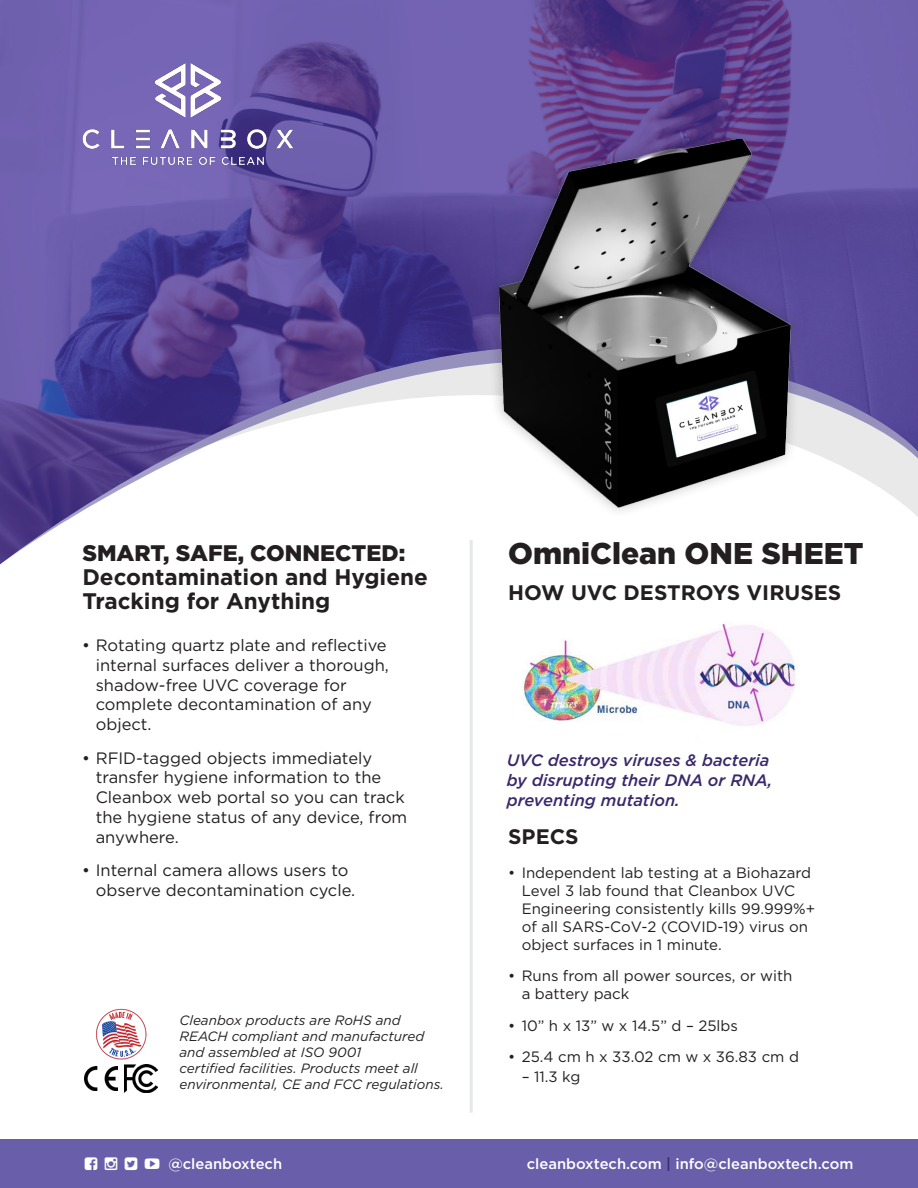
<style>
.page{position:relative;width:918px;height:1188px;background:#fff}
.page>*{position:absolute;margin:0;border:0;box-sizing:border-box;transform-origin:0 0}
.t1{font:900 30px "Gotham";color:#231f20}
.t2{font:700 22.5px/24px "Gotham";color:#231f20}
.t3{font:700 21px "Gotham";color:#231f20}
.t4{font:16.5px/19.8px "Gotham";color:#231f20}
.t5{font:italic 500 16.5px/19.8px "Gotham";color:#3a286c}
.t6{font:15px/18px "Gotham";color:#231f20}
.t7{font:500 14.7px "Gotham";color:#fff}
.t8{font:italic 13.5px/16.2px "Gotham";color:#231f20}
.s1{font-weight:900}
.s2{color:#3a286c}
</style>
<div class="page">
<svg style="left:0;top:0;width:918px;height:564px"></svg>
<div style="left:486px;top:127px;width:317px;height:392px;background:#231f20;opacity:.3"></div>
<img style="left:459px;top:140px;width:399px;height:373px">
<img style="left:60px;top:41px;width:256px;height:146px">
<div style="left:0;top:1139px;width:918px;height:49px;background:#685ea9"></div>
<hr style="left:470px;top:540px;width:3px;height:573px;background:#e6e7e9">
<img style="left:85px;top:1067px;width:32px;height:23px">
<img style="left:125px;top:1065px;width:32px;height:27px">
<img style="left:96px;top:1008px;width:51px;height:52px">
<img style="left:522px;top:623px;width:274px;height:103px">
<p class="t2" style="left:82px;top:541px;width:347px"><span class="s1">SMART, SAFE, CONNECTED:<br></span>Decontamination and Hygiene<br>Tracking for Anything</p>
<p class="t4" style="left:96px;top:635px;width:295px;text-indent:-14px">• Rotating quartz plate and reflective internal surfaces deliver a thorough, shadow-free UVC coverage for complete decontamination of any object.</p>
<p class="t4" style="left:96px;top:747px;width:313px;text-indent:-14px">• RFID-tagged objects immediately transfer hygiene information to the<br>Cleanbox web portal so you can track the hygiene status of any device, from anywhere.</p>
<p class="t4" style="left:96px;top:860px;width:261px;text-indent:-14px">• Internal camera allows users to observe decontamination cycle.</p>
<p class="t8" style="left:180px;top:1012px;width:266px">Cleanbox products are RoHS and REACH compliant and manufactured and assembled at ISO 9001<br>certified facilities. Products meet all environmental, CE and FCC regulations.</p>
<p class="t1" style="left:508px;top:533px;width:357px">OmniClean ONE SHEET</p>
<p class="t3" style="left:508px;top:579px;width:335px">HOW UVC DESTROYS VIRUSES</p>
<p class="t5" style="left:507px;top:751px;width:267px">UVC destroys viruses &amp; bacteria by disrupting their DNA or RNA, preventing mutation.</p>
<p class="t3" style="left:508px;top:823px;width:72px">SPECS</p>
<p class="t6" style="left:522px;top:863px;width:295px;text-indent:-14px">• Independent lab testing at a Biohazard Level 3 lab found that Cleanbox UVC Engineering consistently kills 99.999%+ of all SARS-CoV-2 (COVID-19) virus on object surfaces in 1 minute.</p>
<p class="t6" style="left:522px;top:966px;width:272px;text-indent:-14px">• Runs from all power sources, or with a battery pack</p>
<p class="t6" style="left:508px;top:1016px;width:231px">• 10” h x 13” w x 14.5” d – 25lbs</p>
<p class="t6" style="left:508px;top:1047px;width:292px">• 25.4 cm h x 33.02 cm w x 36.83 cm d</p>
<p class="t6" style="left:522px;top:1067px;width:60px">– 11.3 kg</p>
<p class="t7" style="left:168px;top:1155px;width:115px">@cleanboxtech</p>
<p class="t7" style="left:527px;top:1154px;width:328px">cleanboxtech.com <span class="s2">|</span> info@cleanboxtech.com</p>
</div>
